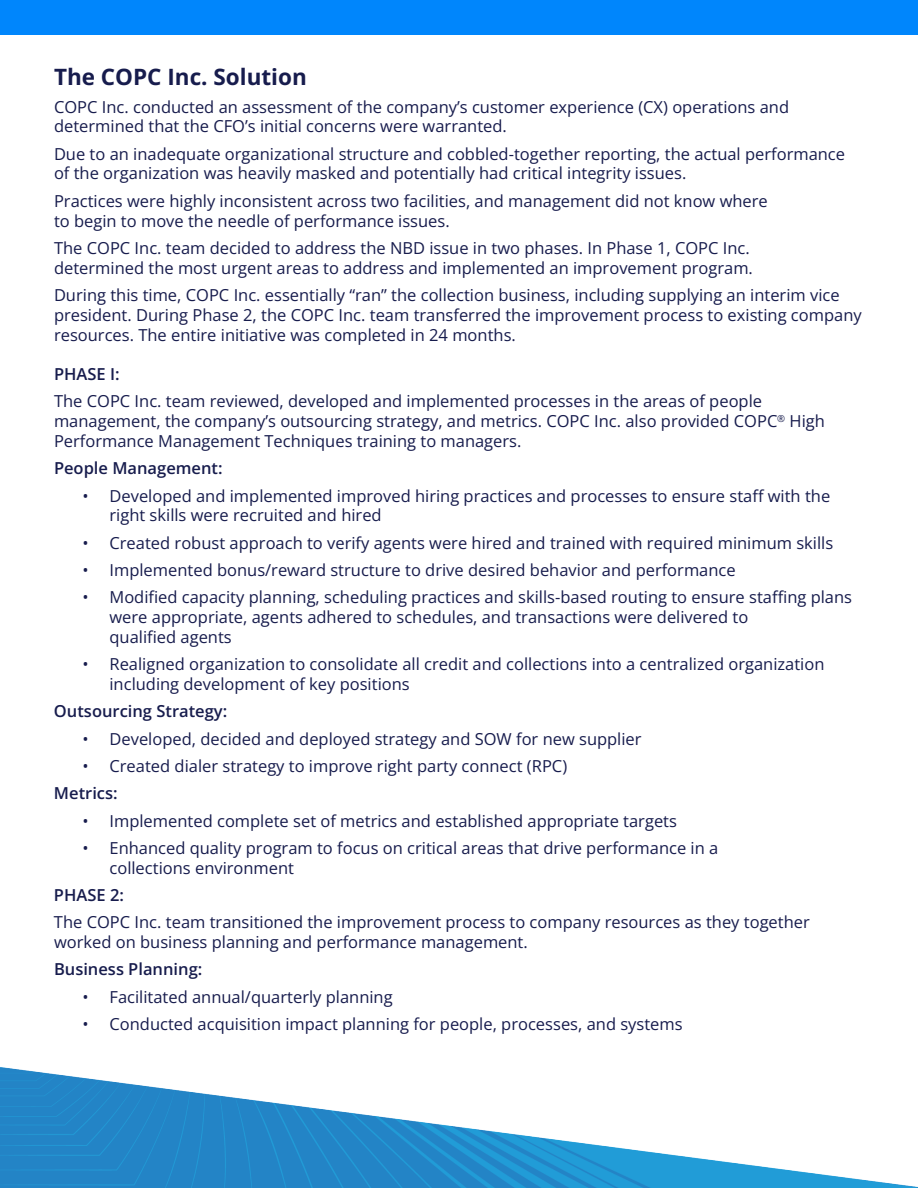
<style>
.page{position:relative;width:918px;height:1188px;background:#fff}
.page>*{position:absolute;margin:0;border:0;box-sizing:border-box;transform-origin:0 0}
.t1{font:700 22.5px "Open Sans";color:#171c4d}
.t2{font:16.5px/19.8px "Open Sans";color:#171c4d}
.t3{font:600 16.5px "Open Sans";color:#171c4d}
</style>
<div class="page">
<div style="left:0;top:0;width:918px;height:34px;background:#0086fc"></div>
<img style="left:0;top:1067px;width:918px;height:121px">
<p class="t1" style="left:54px;top:62px;width:254px">The COPC Inc. Solution</p>
<p class="t2" style="left:54px;top:96px;width:737px">COPC Inc. conducted an assessment of the company’s customer experience (CX) operations and determined that the CFO’s initial concerns were warranted.</p>
<p class="t2" style="left:54px;top:143px;width:793px">Due to an inadequate organizational structure and cobbled-together reporting, the actual performance of the organization was heavily masked and potentially had critical integrity issues.</p>
<p class="t2" style="left:54px;top:190px;width:715px">Practices were highly inconsistent across two facilities, and management did not know where to begin to move the needle of performance issues.</p>
<p class="t2" style="left:54px;top:238px;width:700px">The COPC Inc. team decided to address the NBD issue in two phases. In Phase 1, COPC Inc. determined the most urgent areas to address and implemented an improvement program.</p>
<p class="t2" style="left:54px;top:285px;width:809px">During this time, COPC Inc. essentially “ran” the collection business, including supplying an interim vice president. During Phase 2, the COPC Inc. team transferred the improvement process to existing company resources. The entire initiative was completed in 24 months.</p>
<p class="t3" style="left:54px;top:363px;width:67px">PHASE I:</p>
<p class="t2" style="left:54px;top:391px;width:772px">The COPC Inc. team reviewed, developed and implemented processes in the areas of people management, the company’s outsourcing strategy, and metrics. COPC Inc. also provided COPC<sup>®</sup> High<br>Performance Management Techniques training to managers.</p>
<p class="t3" style="left:54px;top:457px;width:170px">People Management:</p>
<p class="t2" style="left:110px;top:485px;width:722px;text-indent:-27px">• Developed and implemented improved hiring practices and processes to ensure staff with the right skills were recruited and hired</p>
<p class="t2" style="left:82px;top:532px;width:752px">• Created robust approach to verify agents were hired and trained with required minimum skills</p>
<p class="t2" style="left:82px;top:560px;width:655px">• Implemented bonus/reward structure to drive desired behavior and performance</p>
<p class="t2" style="left:110px;top:587px;width:744px;text-indent:-27px">• Modified capacity planning, scheduling practices and skills-based routing to ensure staffing plans were appropriate, agents adhered to schedules, and transactions were delivered to<br>qualified agents</p>
<p class="t2" style="left:110px;top:654px;width:717px;text-indent:-27px">• Realigned organization to consolidate all credit and collections into a centralized organization including development of key positions</p>
<p class="t3" style="left:54px;top:700px;width:175px">Outsourcing Strategy:</p>
<p class="t2" style="left:82px;top:728px;width:561px">• Developed, decided and deployed strategy and SOW for new supplier</p>
<p class="t2" style="left:82px;top:756px;width:486px">• Created dialer strategy to improve right party connect (RPC)</p>
<p class="t3" style="left:54px;top:782px;width:65px">Metrics:</p>
<p class="t2" style="left:82px;top:810px;width:596px">• Implemented complete set of metrics and established appropriate targets</p>
<p class="t2" style="left:110px;top:838px;width:610px;text-indent:-27px">• Enhanced quality program to focus on critical areas that drive performance in a collections environment</p>
<p class="t3" style="left:54px;top:884px;width:71px">PHASE 2:</p>
<p class="t2" style="left:54px;top:912px;width:757px">The COPC Inc. team transitioned the improvement process to company resources as they together worked on business planning and performance management.</p>
<p class="t3" style="left:54px;top:958px;width:150px">Business Planning:</p>
<p class="t2" style="left:82px;top:986px;width:312px">• Facilitated annual/quarterly planning</p>
<p class="t2" style="left:82px;top:1014px;width:602px">• Conducted acquisition impact planning for people, processes, and systems</p>
</div>
